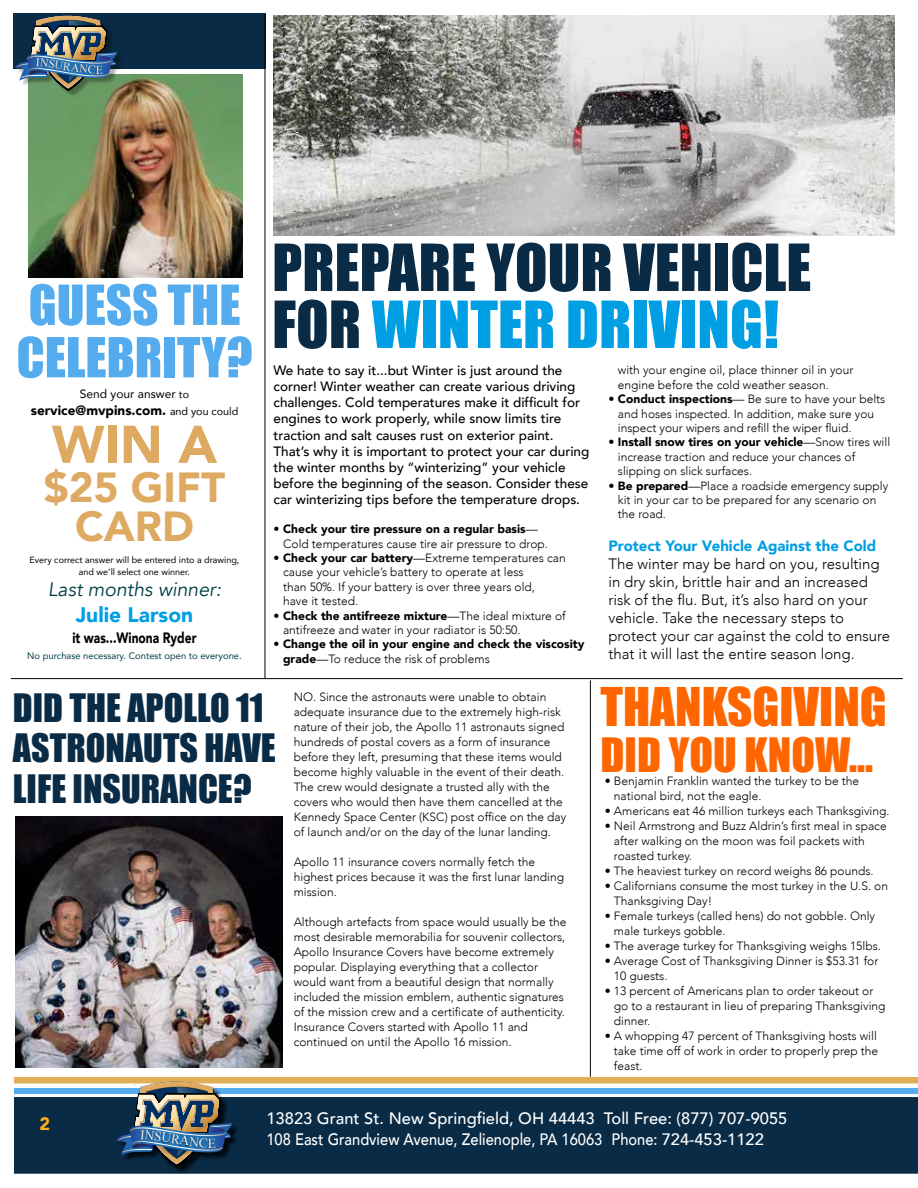
<style>
.page{position:relative;width:918px;height:1188px;background:#fff}
.page>*{position:absolute;margin:0;border:0;box-sizing:border-box;transform-origin:0 0}
.t1{font:60px/57px "Impact";color:#0a2b45}
.t2{font:900 52.5px "Avenir";color:#deaa62}
.t3{font:51px/52.5px "Impact";color:#54abed}
.t4{font:49.05px "Impact";color:#f60}
.t5{font:43.5px "Impact";color:#f60}
.t6{font:900 42px/39px "Avenir";color:#deaa62;text-align:center}
.t7{font:36px/40.5px "Impact";color:#0a2b45}
.t8{font:900 21px "Avenir";color:#009ee3}
.t9{font:italic 19.5px "Avenir";color:#003e45}
.t10{font:900 18px "Avenir";color:#fcaf17}
.t11{font:500 16.5px/21px "Avenir";color:#fff}
.t12{font:300 15px/18px "Avenir";color:#000}
.t13{font:900 15px "Avenir";color:#009ee3}
.t14{font:900 15px "Avenir";color:#000;scale:.8 1}
.t15{font:500 13.5px/16.2px "Avenir";color:#000}
.t16{font:900 13.5px "Avenir";color:#000}
.t17{font:300 12px/15px "Avenir";color:#000}
.t18{font:900 12px/14.4px "Avenir";color:#000}
.t19{font:12px "Avenir";color:#000}
.t20{font:9.45px "Avenir";color:#003e45}
.t21{font:9px/12px "Avenir";color:#000;text-align:center}
.s1{color:#009ee3}
.s2{font-size:10.65px}
.s3{font-weight:400;font-size:10.65px}
.s4{font-weight:900}
.s5{font-weight:300}
</style>
<div class="page">
<img style="left:28px;top:75px;width:215px;height:203px">
<div style="left:13px;top:14px;width:253px;height:55px;background:#0a2b45"></div>
<div style="left:1px;top:1077px;width:917px;height:80px;background:#e0ae55"></div>
<svg style="left:14px;top:1083px;width:904px;height:11px;background:#9fcded"></svg>
<div style="left:14px;top:1094px;width:904px;height:80px;background:#0a2b45"></div>
<div style="left:118px;top:1083px;width:122px;height:92px;background:#000;opacity:.75"></div>
<div style="left:0;top:1058px;width:14px;height:130px;background:#fff"></div>
<hr style="left:11px;top:678px;width:892px;height:1px;background:#000">
<div style="left:16px;top:17px;width:108px;height:81px;background:#000;opacity:.32"></div>
<hr style="left:265px;top:14px;width:1px;height:664px;background:#000">
<hr style="left:590px;top:680px;width:1px;height:397px;background:#000">
<img style="left:274px;top:15px;width:621px;height:220px">
<img style="left:15px;top:816px;width:268px;height:251px">
<img style="left:116px;top:1081px;width:116px;height:85px">
<img style="left:15px;top:15px;width:102px;height:75px">
<h1 class="t1" style="left:272px;top:237px;width:541px">PREPARE YOUR VEHICLE<br>FOR <span class="s1">WINTER DRIVING!</span></h1>
<h3 class="t3" style="left:17px;top:277px;width:238px">GUESS THE<br>CELEBRITY?</h3>
<p class="t19" style="left:80px;top:385px;width:111px">Send your answer <span class="s2">to</span></p>
<p class="t16" style="left:31px;top:399px;width:209px">service@mvpins.com. <span class="s3">and you could</span></p>
<h2 class="t2" style="left:52px;top:400px;width:167px">WIN A</h2>
<h3 class="t6" style="left:44px;top:467px;width:183px">$25 GIFT<br>CARD</h3>
<p class="t21" style="left:30px;top:554px;width:211px">Every correct answer will be entered into a drawing, and we’ll select one winner.</p>
<h3 class="t9" style="left:48px;top:578px;width:175px">Last months winner:</h3>
<h3 class="t8" style="left:76px;top:596px;width:119px">Julie Larson</h3>
<p class="t14" style="left:72px;top:625px;width:157px">it was...Winona Ryder</p>
<p class="t20" style="left:27px;top:648px;width:216px">No purchase necessary. Contest open to everyone.</p>
<p class="t15" style="left:274px;top:361px;width:317px">We hate to say it...but Winter is just around the corner! Winter weather can create various driving challenges. Cold temperatures make it difficult for engines to work properly, while snow limits tire traction and salt causes rust on exterior paint.<br>That’s why it is important to protect your car during the winter months by “winterizing” your vehicle before the beginning of the season. Consider these car winterizing tips before the temperature drops.</p>
<p class="t17" style="left:283px;top:522px;width:266px;line-height:14.4px;text-indent:-10px"><span class="s4">• Check your tire pressure on a regular basis</span>—<br>Cold temperatures cause tire air pressure to drop.</p>
<p class="t17" style="left:283px;top:551px;width:284px;line-height:14.4px;text-indent:-10px"><span class="s4">• Check your car battery</span>—Extreme temperatures can cause your vehicle’s battery to operate at less<br>than 50%. If your battery is over three years old,<br>have it tested.</p>
<p class="t17" style="left:283px;top:608px;width:284px;line-height:14.4px;text-indent:-10px"><span class="s4">• Check the antifreeze mixture</span>—The ideal mixture of antifreeze and water in your radiator is 50:50.</p>
<p class="t18" style="left:283px;top:637px;width:303px;text-indent:-10px">• Change the oil in your engine and check the viscosity grade<span class="s5">—To reduce the risk of problems</span></p>
<p class="t17" style="left:294px;top:689px;width:274px">NO. Since the astronauts were unable to obtain adequate insurance due to the extremely high-risk nature of their job, the Apollo 11 astronauts signed hundreds of postal covers as a form of insurance before they left, presuming that these items would become highly valuable in the event of their death.<br>The crew would designate a trusted ally with the covers who would then have them cancelled at the Kennedy Space Center (KSC) post office on the day of launch and/or on the day of the lunar landing.</p>
<p class="t17" style="left:294px;top:854px;width:272px">Apollo 11 insurance covers normally fetch the highest prices because it was the first lunar landing mission.</p>
<p class="t17" style="left:294px;top:914px;width:274px">Although artefacts from space would usually be the most desirable memorabilia for souvenir collectors, Apollo Insurance Covers have become extremely popular. Displaying everything that a collector would want from a beautiful design that normally included the mission emblem, authentic signatures of the mission crew and a certificate of authenticity.<br>Insurance Covers started with Apollo 11 and continued on until the Apollo 16 mission.</p>
<p class="t17" style="left:618px;top:363px;width:237px;line-height:14.4px">with your engine oil, place thinner oil in your engine before the cold weather season.</p>
<p class="t17" style="left:618px;top:392px;width:269px;line-height:14.4px;text-indent:-10px"><span class="s4">• Conduct inspections</span>— Be sure to have your belts and hoses inspected. In addition, make sure you inspect your wipers and refill the wiper fluid.</p>
<p class="t17" style="left:618px;top:435px;width:274px;line-height:14.4px;text-indent:-10px"><span class="s4">• Install snow tires on your vehicle</span>—Snow tires will increase traction and reduce your chances of slipping on slick surfaces.</p>
<p class="t17" style="left:618px;top:478px;width:272px;line-height:14.4px;text-indent:-10px"><span class="s4">• Be prepared</span>—Place a roadside emergency supply kit in your car to be prepared for any scenario on the road.</p>
<p class="t13" style="left:608px;top:533px;width:269px">Protect Your Vehicle Against the Cold</p>
<p class="t12" style="left:608px;top:555px;width:283px">The winter may be hard on you, resulting in dry skin, brittle hair and an increased risk of the flu. But, it’s also hard on your vehicle. Take the necessary steps to protect your car against the cold to ensure that it will last the entire season long.</p>
<h3 class="t4" style="left:600px;top:668px;width:288px">THANKSGIVING</h3>
<h3 class="t5" style="left:600px;top:721px;width:274px">DID YOU KNOW...</h3>
<h3 class="t7" style="left:13px;top:687px;width:264px">DID THE APOLLO 11<br>ASTRONAUTS HAVE<br>LIFE INSURANCE?</h3>
<p class="t17" style="left:614px;top:774px;width:247px;text-indent:-9px">• Benjamin Franklin wanted the turkey to be the national bird, not the eagle.</p>
<p class="t17" style="left:605px;top:804px;width:286px">• Americans eat 46 million turkeys each Thanksgiving.</p>
<p class="t17" style="left:614px;top:819px;width:274px;text-indent:-9px">• Neil Armstrong and Buzz Aldrin’s first meal in space after walking on the moon was foil packets with roasted turkey.</p>
<p class="t17" style="left:605px;top:864px;width:270px">• The heaviest turkey on record weighs 86 pounds.</p>
<p class="t17" style="left:614px;top:879px;width:276px;text-indent:-9px">• Californians consume the most turkey in the U.S. on<br>Thanksgiving Day!</p>
<p class="t17" style="left:614px;top:909px;width:263px;text-indent:-9px">• Female turkeys (called hens) do not gobble. Only male turkeys gobble.</p>
<p class="t17" style="left:605px;top:939px;width:278px">• The average turkey for Thanksgiving weighs 15lbs.</p>
<p class="t17" style="left:614px;top:954px;width:266px;text-indent:-9px">• Average Cost of Thanksgiving Dinner is $53.31 for<br>10 guests.</p>
<p class="t17" style="left:614px;top:984px;width:273px;text-indent:-9px">• 13 percent of Americans plan to order takeout or go to a restaurant in lieu of preparing Thanksgiving dinner.</p>
<p class="t17" style="left:614px;top:1029px;width:266px;text-align:justify;text-indent:-9px">• A whopping 47 percent of Thanksgiving hosts will take time off of work in order to properly prep the feast.</p>
<h3 class="t10" style="left:39px;top:1109px;width:12px">2</h3>
<h3 class="t11" style="left:266px;top:1107px;width:522px">13823 Grant St. New Springfield, OH 44443 Toll Free: (877) 707-9055<br>108 East Grandview Avenue, Zelienople, PA 16063 Phone: 724-453-1122</h3>
</div>
